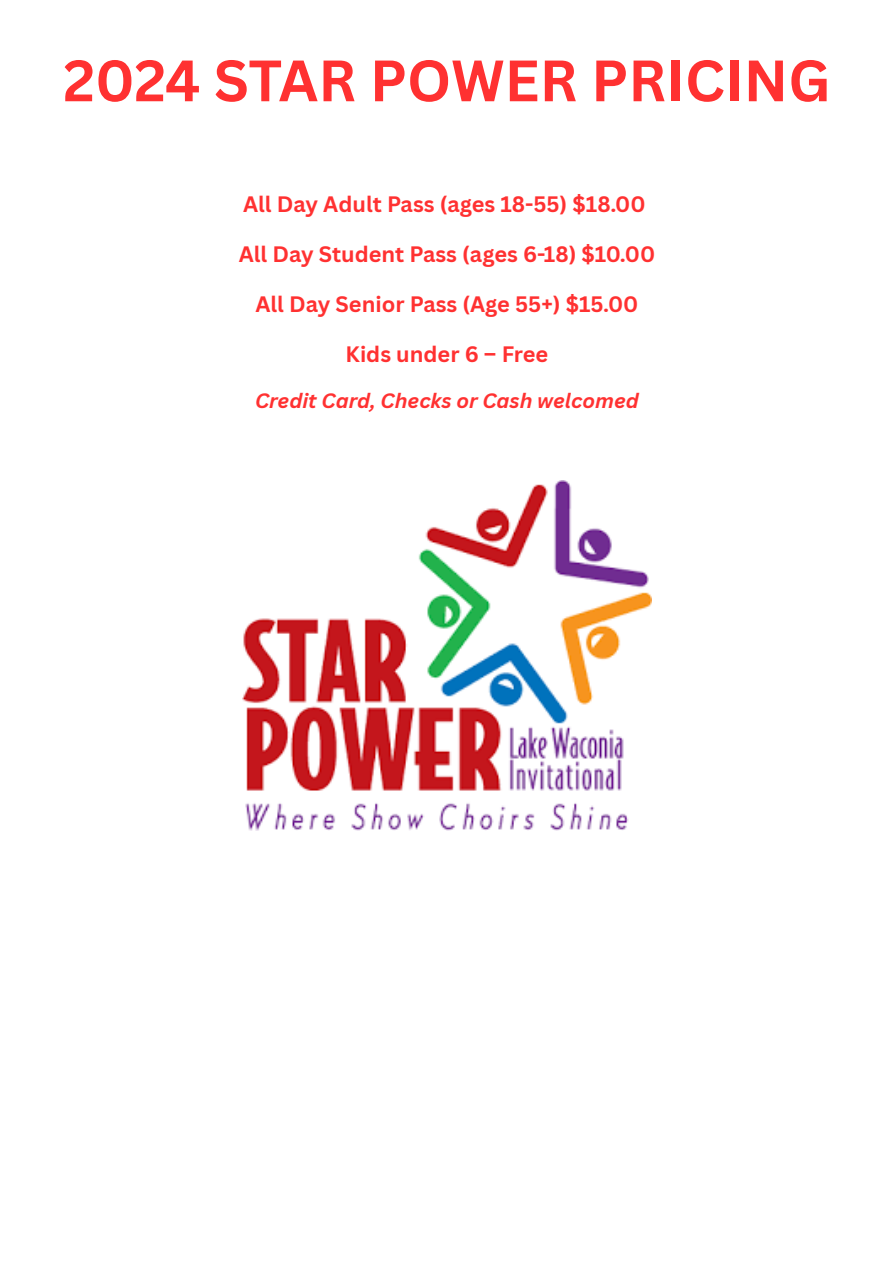
<style>
.page{position:relative;width:894px;height:1263px;background:#fff}
.page>*{position:absolute;margin:0;border:0;box-sizing:border-box;transform-origin:0 0}
.t1{font:700 57px "Canva Sans";color:#ff3131}
.t2{font:700 21.75px "Canva Sans";color:#ff3131}
.t3{font:italic 700 20.25px "Canva Sans";color:#ff3131}
</style>
<div class="page">
<img style="left:242px;top:480px;width:409px;height:350px">
<h1 class="t1" style="left:63px;top:40px;width:768px">2024 STAR POWER PRICING</h1>
<h2 class="t2" style="left:243px;top:188px;width:404px">All Day Adult Pass (ages 18-55) $18.00</h2>
<h2 class="t2" style="left:239px;top:239px;width:418px">All Day Student Pass (ages 6-18) $10.00</h2>
<h2 class="t2" style="left:255px;top:288px;width:384px">All Day Senior Pass (Age 55+) $15.00</h2>
<h2 class="t2" style="left:345px;top:339px;width:204px">Kids under 6 – Free</h2>
<p class="t3" style="left:255px;top:387px;width:385px">Credit Card, Checks or Cash welcomed</p>
</div>
